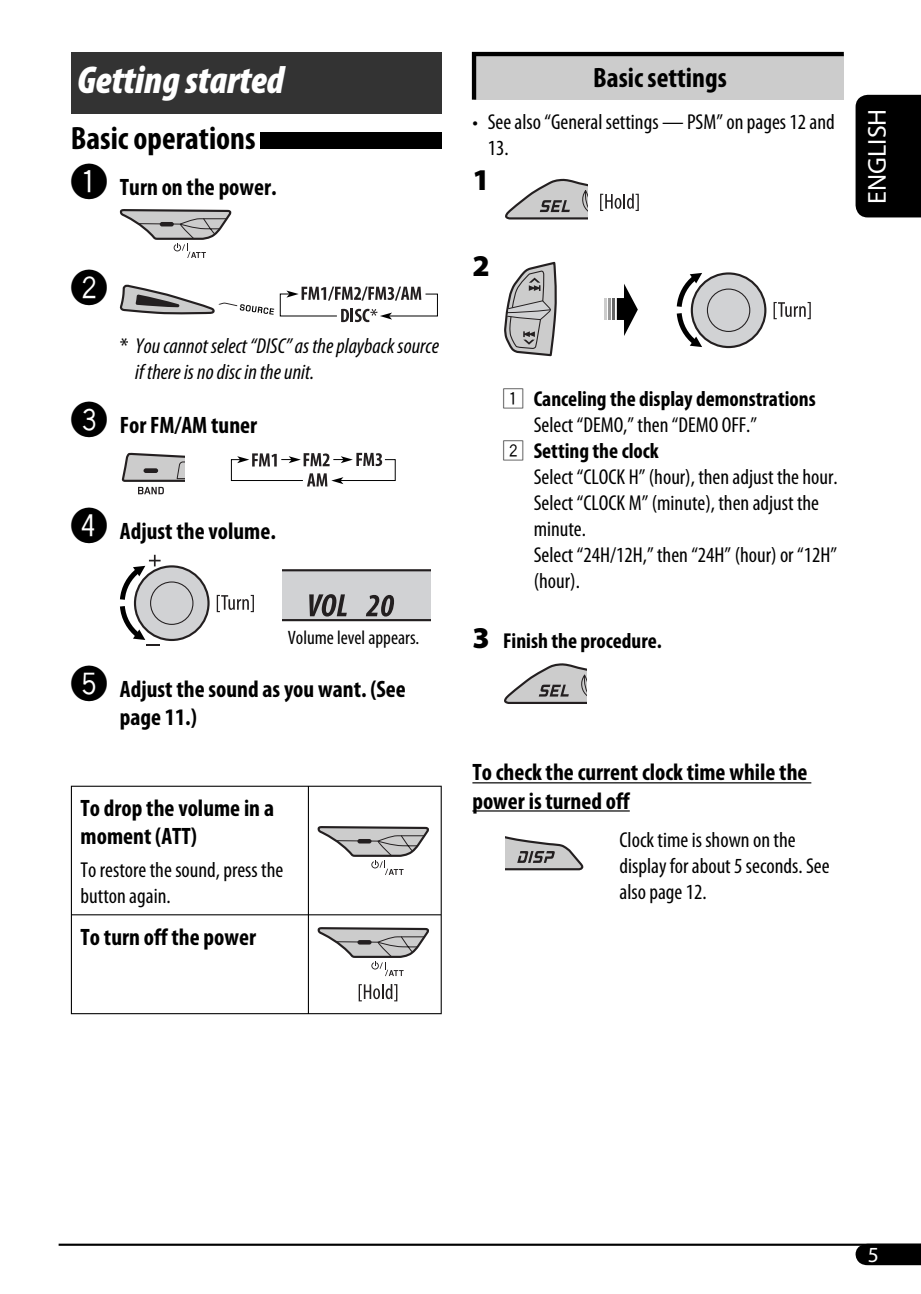
<style>
.page{position:relative;width:921px;height:1294px;background:#fff}
.page>*{position:absolute;margin:0;border:0;box-sizing:border-box;transform-origin:0 0}
.t1{font:italic 900 condensed 39px "Myriad Pro";color:#fff}
.t2{font:39px "Akakusuji";color:#000}
.t3{font:700 condensed 32.5px "Myriad Pro";color:#000}
.t4{font:900 30.25px "Myriad Pro";color:#000}
.t5{font:700 condensed 28px "Myriad Pro";color:#000}
.t6{font:26px "Myriad Pro";color:#fff}
.t7{font:700 condensed 23.75px/28px "Myriad Pro";color:#000}
.t8{font:condensed 21.5px/26px "Myriad Pro";color:#000}
.t9{font:700 condensed 21.5px "Myriad Pro";color:#000}
.t10{font:italic condensed 21.5px/26px "Myriad Pro";color:#000}
.t11{font:21.5px "Myriad Pro";color:#fff}
.t12{font:condensed 19.5px "Myriad Pro";color:#000}
.s1{font-family:"Akakusuji";font-weight:400;font-stretch:normal;font-size:39px}
.s2{font-style:normal;font-stretch:normal}
.s3{font-family:"Akakusuji";font-weight:400;font-stretch:normal}
.s4{font-weight:900;font-stretch:normal;font-size:30.25px}
</style>
<div class="page">
<hr style="left:59px;top:1243px;width:862px;height:2px;background:#000">
<div style="left:856px;top:95px;width:65px;height:122px;background:#000"></div>
<svg style="left:856px;top:1243px;width:65px;height:22px"></svg>
<hr style="left:472px;top:782px;width:339px;height:1px;background:#000">
<hr style="left:472px;top:810px;width:158px;height:1px;background:#000">
<div style="left:474px;top:54px;width:370px;height:46px;background:#ccc"></div>
<hr style="left:472px;top:52px;width:372px;height:4px;background:#000">
<hr style="left:472px;top:56px;width:4px;height:44px;background:#000">
<div style="left:71px;top:52px;width:371px;height:61px;background:#333"></div>
<div style="left:261px;top:132px;width:181px;height:16px;background:#000"></div>
<hr style="left:71px;top:785px;width:237px;height:1px;background:#000">
<hr style="left:71px;top:786px;width:1px;height:128px;background:#000">
<hr style="left:308px;top:785px;width:134px;height:1px;background:#000">
<hr style="left:308px;top:786px;width:1px;height:128px;background:#000">
<hr style="left:441px;top:786px;width:1px;height:128px;background:#000">
<hr style="left:71px;top:914px;width:237px;height:1px;background:#000">
<hr style="left:71px;top:915px;width:1px;height:98px;background:#000">
<hr style="left:308px;top:914px;width:134px;height:1px;background:#000">
<hr style="left:308px;top:915px;width:1px;height:98px;background:#000">
<hr style="left:441px;top:915px;width:1px;height:98px;background:#000">
<hr style="left:71px;top:1013px;width:371px;height:1px;background:#000">
<svg style="left:318px;top:826px;width:111px;height:49px"></svg>
<svg style="left:318px;top:927px;width:111px;height:49px"></svg>
<svg style="left:359px;top:984px;width:38px;height:17px"></svg>
<svg style="left:120px;top:209px;width:111px;height:49px"></svg>
<svg style="left:119px;top:284px;width:319px;height:38px"></svg>
<svg style="left:230px;top:453px;width:166px;height:33px"></svg>
<svg style="left:122px;top:452px;width:63px;height:42px"></svg>
<div style="left:144px;top:468px;width:14px;height:5px;background:#231f20;border-radius:2px"></div>
<svg style="left:120px;top:555px;width:41px;height:91px"></svg>
<div style="left:134px;top:565px;width:76px;height:76px;background:#d1d2d4;border:2px solid #231f20;border-radius:50%"></div>
<div style="left:150px;top:581px;width:43px;height:44px;border:1px solid #231f20;border-radius:50%"></div>
<svg style="left:217px;top:595px;width:37px;height:17px"></svg>
<svg style="left:282px;top:569px;width:148px;height:53px;background:#b2b2b4"></svg>
<svg style="left:505px;top:178px;width:83px;height:42px"></svg>
<svg style="left:600px;top:194px;width:39px;height:17px"></svg>
<svg style="left:504px;top:263px;width:53px;height:94px"></svg>
<svg style="left:617px;top:284px;width:21px;height:52px"></svg>
<hr style="left:612px;top:298px;width:3px;height:22px;background:#666">
<hr style="left:608px;top:298px;width:3px;height:22px;background:#999">
<hr style="left:604px;top:298px;width:3px;height:22px;background:#ccc">
<svg style="left:677px;top:273px;width:25px;height:74px"></svg>
<div style="left:691px;top:272px;width:75px;height:76px;background:#d1d2d4;border:2px solid #231f20;border-radius:50%"></div>
<div style="left:707px;top:288px;width:43px;height:44px;border:1px solid #231f20;border-radius:50%"></div>
<svg style="left:774px;top:302px;width:37px;height:17px"></svg>
<svg style="left:504px;top:663px;width:83px;height:41px"></svg>
<svg style="left:505px;top:836px;width:79px;height:35px"></svg>
<h1 class="t1" style="left:77px;top:66px;width:209px">Getting started</h1>
<h2 class="t3" style="left:71px;top:126px;width:186px">Basic operations</h2>
<p class="t7" style="left:71px;top:175px;width:207px"><span class="s1">~</span> Turn on the power.</p>
<h1 class="t2" style="left:71px;top:269px;width:38px">Ÿ</h1>
<p class="t10" style="left:135px;top:335px;width:305px;text-indent:-15px"><span class="s2">*</span> You cannot select “DISC” as the playback source if there is no disc in the unit.</p>
<p class="t7" style="left:71px;top:413px;width:188px"><span class="s1">!</span> For FM/AM tuner</p>
<p class="t7" style="left:71px;top:519px;width:207px"><span class="s1">⁄</span> Adjust the volume.</p>
<p class="t12" style="left:288px;top:630px;width:133px">Volume level appears.</p>
<p class="t7" style="left:120px;top:677px;width:287px;text-indent:-49px"><span class="s1">@</span> Adjust the sound as you want. (See page 11.)</p>
<p class="t7" style="left:81px;top:796px;width:195px">To drop the volume in a moment (ATT)</p>
<p class="t8" style="left:81px;top:858px;width:204px">To restore the sound, press the button again.</p>
<p class="t7" style="left:81px;top:925px;width:177px">To turn off the power</p>
<h3 class="t5" style="left:593px;top:68px;width:135px">Basic settings</h3>
<p class="t8" style="left:488px;top:111px;width:349px;text-indent:-15px">• See also “General settings — PSM” on pages 12 and<br>13.</p>
<h3 class="t4" style="left:472px;top:168px;width:19px">1</h3>
<h3 class="t4" style="left:472px;top:254px;width:19px">2</h3>
<p class="t6" style="left:867px;top:203px;width:96px;rotate:-90deg">ENGLISH</p>
<p class="t9" style="left:503px;top:391px;width:314px"><span class="s3">1</span> Canceling the display demonstrations</p>
<p class="t8" style="left:534px;top:414px;width:225px">Select “DEMO,” then “DEMO OFF.”</p>
<p class="t9" style="left:503px;top:443px;width:157px"><span class="s3">2</span> Setting the clock</p>
<p class="t8" style="left:534px;top:466px;width:305px">Select “CLOCK H” (hour), then adjust the hour.</p>
<p class="t8" style="left:534px;top:492px;width:287px">Select “CLOCK M” (minute), then adjust the</p>
<p class="t8" style="left:534px;top:517px;width:54px">minute.</p>
<p class="t8" style="left:534px;top:543px;width:305px">Select “24H/12H,” then “24H” (hour) or “12H”</p>
<p class="t8" style="left:534px;top:569px;width:48px">(hour).</p>
<p class="t9" style="left:472px;top:633px;width:191px"><span class="s4">3</span> Finish the procedure.</p>
<p class="t7" style="left:472px;top:760px;width:337px">To check the current clock time while the power is turned off</p>
<p class="t8" style="left:619px;top:828px;width:212px">Clock time is shown on the display for about 5 seconds. See also page 12.</p>
<p class="t11" style="left:868px;top:1246px;width:13px">5</p>
</div>
